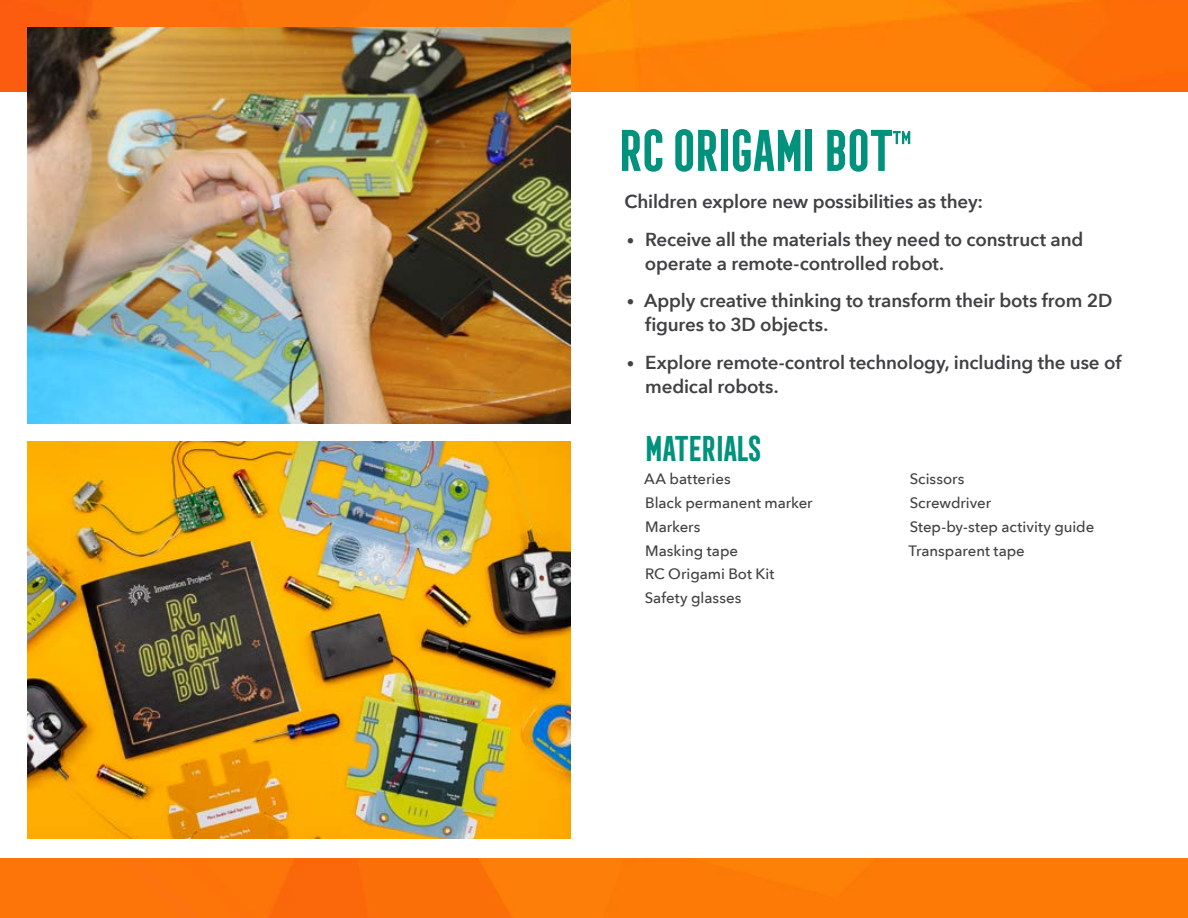
<style>
.page{position:relative;width:1188px;height:918px;background:#fff}
.page>*{position:absolute;margin:0;border:0;box-sizing:border-box;transform-origin:0 0}
.t1{font:700 54px "Frontage Condensed";letter-spacing:-.15em;color:#00927c}
.t2{font:700 33px "Frontage Condensed";letter-spacing:-.14em;color:#00927c}
.t3{font:600 18.75px/24px "Avenir Next";letter-spacing:-.01em;color:#414042}
.t4{font:500 15px/23.7px "Avenir Next";color:#414042}
.s1{font-weight:500;font-size:15px}
</style>
<div class="page">
<img style="left:0;top:858px;width:1188px;height:60px">
<img style="left:0;top:0;width:1188px;height:92px">
<img style="left:27px;top:27px;width:543px;height:396px">
<img style="left:27px;top:442px;width:543px;height:396px">
<h1 class="t1" style="left:613px;top:120px;width:303px">RC ORIGAMIBOT™</h1>
<p class="t3" style="left:624px;top:189px;width:360px">Children explore new possibilities as they:</p>
<p class="t3" style="left:645px;top:227px;width:440px;text-indent:-18px"><span class="s1">•</span> Receive all the materials they need to construct and operate a remote-controlled robot.</p>
<p class="t3" style="left:645px;top:288px;width:469px;text-indent:-18px"><span class="s1">•</span> Apply creative thinking to transform their bots from 2D figures to 3D objects.</p>
<p class="t3" style="left:645px;top:350px;width:478px;text-indent:-18px"><span class="s1">•</span> Explore remote-control technology, including the use of medical robots.</p>
<h2 class="t2" style="left:642px;top:430px;width:123px">MATERIALS</h2>
<p class="t4" style="left:644px;top:467px;width:170px">AA batteries<br>Black permanent marker<br>Markers<br>Masking tape<br>RC Origami Bot Kit<br>Safety glasses</p>
<p class="t4" style="left:909px;top:467px;width:187px">Scissors<br>Screwdriver<br>Step-by-step activity guide<br>Transparent tape</p>
</div>
